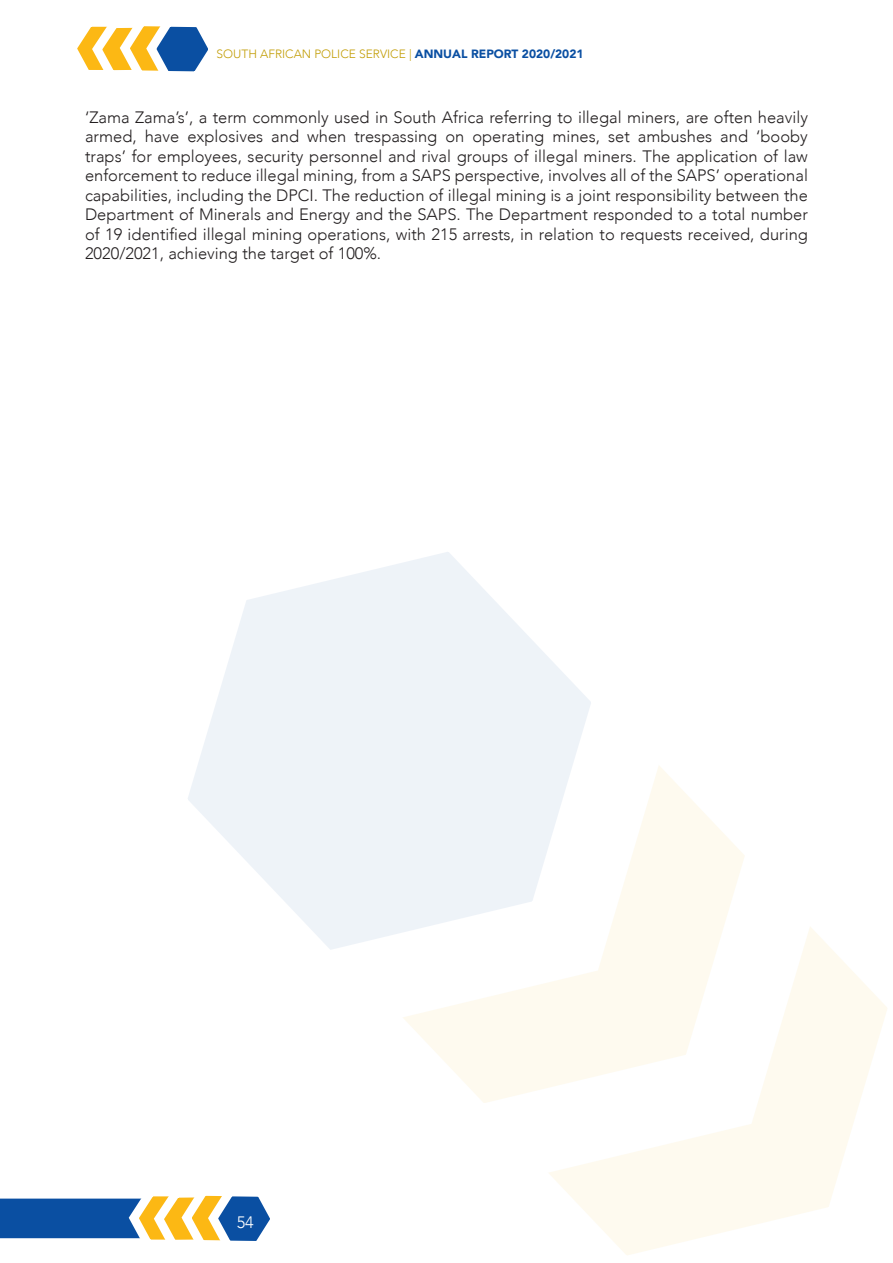
<style>
.page{position:relative;width:893px;height:1263px;background:#fff}
.page>*{position:absolute;margin:0;border:0;box-sizing:border-box;transform-origin:0 0}
.BODY_TEXT{font:300 16.5px/19.5px "Avenir";color:#231f20;text-align:justify}
.t1{font:300 16.5px "Avenir";color:#fff}
.t2{font:300 12px "Avenir";color:#c29d05}
.s1{font-weight:900;color:#0a4fa2}
</style>
<div class="page">
<svg style="left:469px;top:927px;width:418px;height:313px"></svg>
<svg style="left:188px;top:552px;width:566px;height:535px"></svg>
<svg style="left:77px;top:26px;width:131px;height:46px"></svg>
<svg style="left:0;top:1195px;width:270px;height:46px"></svg>
<p class="t2" style="left:217px;top:47px;width:369px">SOUTH AFRICAN POLICE SERVICE | <span class="s1">ANNUAL REPORT 2020/2021</span></p>
<p class="BODY_TEXT" style="left:85px;top:107px;width:724px">‘Zama Zama’s’, a term commonly used in South Africa referring to illegal miners, are often heavily armed, have explosives and when trespassing on operating mines, set ambushes and ‘booby traps’ for employees, security personnel and rival groups of illegal miners. The application of law enforcement to reduce illegal mining, from a SAPS perspective, involves all of the SAPS’ operational capabilities, including the DPCI. The reduction of illegal mining is a joint responsibility between the Department of Minerals and Energy and the SAPS. The Department responded to a total number of 19 identified illegal mining operations, with 215 arrests, in relation to requests received, during 2020/2021, achieving the target of 100%.</p>
<p class="t1" style="left:237px;top:1213px;width:19px">54</p>
</div>
